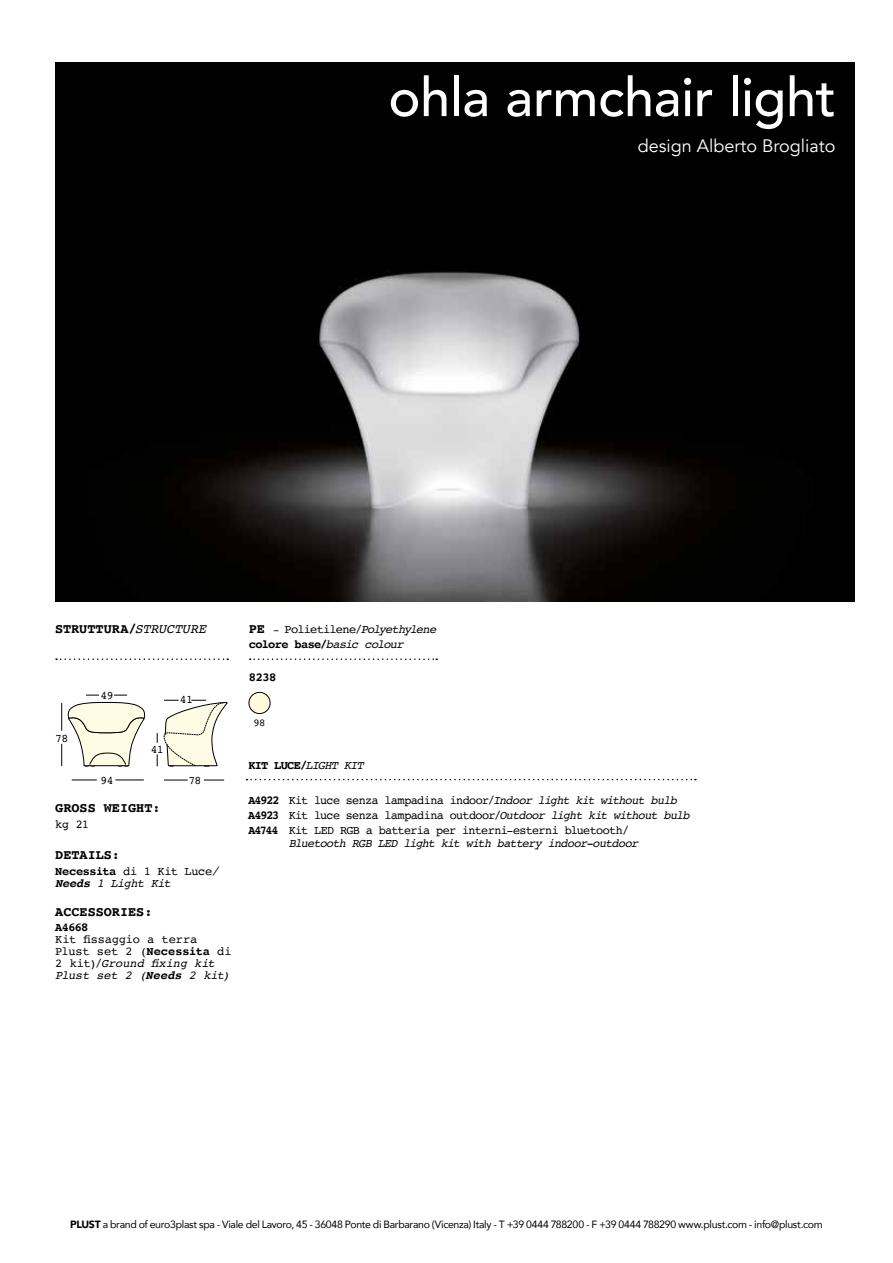
<style>
.page{position:relative;width:893px;height:1263px;background:#fff}
.page>*{position:absolute;margin:0;border:0;box-sizing:border-box;transform-origin:0 0}
.t1{font:500 54px "Avenir";letter-spacing:-.005em;color:#fff}
.t2{font:18px "Avenir";color:#fff}
.t3{font:700 13.5px "Courier";color:#000}
.t4{font:12px/15px "Courier";letter-spacing:-.05em;color:#000}
.t5{font:12px/12px "Courier";letter-spacing:-.01em;color:#000}
.t6{font:italic 12px "Courier";letter-spacing:-.06em;color:#000}
.t7{font:700 12px "Courier";letter-spacing:-.06em;color:#000}
.t8{font:12px/12px "Courier";letter-spacing:-.025em;color:#000}
.t9{font:11.4px "Courier";letter-spacing:-.065em;color:#000}
.t10{font:10.5px "Avenir";letter-spacing:-.03em;color:#000}
.t11{font:10.5px "Courier";color:#000}
.s1{font-weight:400;font-style:italic}
.s2{font-weight:700}
.s3{font-style:italic}
.s4{font-weight:700;font-style:italic}
.s5{font-weight:700;font-size:13.5px}
.s6{font-size:10.5px}
.s7{font-weight:900}
</style>
<div class="page">
<img style="left:55px;top:63px;width:800px;height:538px">
<svg style="left:247px;top:779px;width:449px;height:1px"></svg>
<svg style="left:56px;top:658px;width:172px;height:2px"></svg>
<svg style="left:115px;top:779px;width:29px;height:1px"></svg>
<svg style="left:204px;top:780px;width:20px;height:1px"></svg>
<svg style="left:72px;top:779px;width:25px;height:1px"></svg>
<svg style="left:164px;top:780px;width:24px;height:1px"></svg>
<svg style="left:157px;top:700px;width:70px;height:67px"></svg>
<svg style="left:61px;top:695px;width:84px;height:72px"></svg>
<svg style="left:250px;top:658px;width:187px;height:2px"></svg>
<div style="left:249px;top:692px;width:21px;height:21px;background:#fffbdc;border-radius:50%"></div>
<div style="left:249px;top:692px;width:21px;height:22px;border:1px solid #000;border-radius:50%"></div>
<h1 class="t1" style="left:388px;top:51px;width:449px">ohla armchair light</h1>
<h2 class="t2" style="left:638px;top:135px;width:199px">design Alberto Brogliato</h2>
<p class="t3" style="left:55px;top:618px;width:152px">STRUTTURA/<span class="s1">STRUCTURE</span></p>
<p class="t9" style="left:55px;top:729px;width:14px">78</p>
<p class="t9" style="left:101px;top:686px;width:15px">49</p>
<p class="t9" style="left:151px;top:740px;width:14px">41</p>
<p class="t9" style="left:180px;top:691px;width:14px">41</p>
<p class="t9" style="left:100px;top:772px;width:15px">94</p>
<p class="t9" style="left:188px;top:772px;width:14px">78</p>
<p class="t3" style="left:55px;top:797px;width:107px">GROSS WEIGHT:</p>
<p class="t4" style="left:55px;top:817px;width:35px">kg 21</p>
<p class="t3" style="left:55px;top:844px;width:66px">DETAILS:</p>
<p class="t8" style="left:55px;top:865px;width:165px"><span class="s2">Necessita</span> di 1 Kit Luce<span class="s3">/<br></span><span class="s4">Needs</span> <span class="s3">1 Light Kit</span></p>
<p class="t3" style="left:55px;top:901px;width:99px">ACCESSORIES:</p>
<p class="t7" style="left:55px;top:917px;width:35px">A4668</p>
<p class="t5" style="left:55px;top:933px;width:178px">Kit fissaggio a terra<br>Plust set 2 (<span class="s2">Necessita</span> di<br>2 kit)/<span class="s3">Ground fixing kit<br>Plust set 2 (</span><span class="s4">Needs</span> <span class="s3">2 kit)</span></p>
<p class="t4" style="left:249px;top:621px;width:189px"><span class="s5">PE</span> <span class="s6">-</span> Polietilene/<span class="s3">Polyethylene</span></p>
<p class="t7" style="left:249px;top:667px;width:29px">8238</p>
<p class="t11" style="left:253px;top:714px;width:14px">98</p>
<p class="t7" style="left:249px;top:635px;width:156px">colore base/<span class="s1">basic colour</span></p>
<p class="t7" style="left:248px;top:755px;width:117px">KIT LUCE/<span class="s1">LIGHT KIT</span></p>
<p class="t4" style="left:248px;top:792px;width:443px"><span class="s2">A4922</span> Kit luce senza lampadina indoor/<span class="s3">Indoor light kit without bulb<br></span><span class="s2">A4923</span> Kit luce senza lampadina outdoor/<span class="s3">Outdoor light kit without bulb<br></span><span class="s2">A4744</span> Kit LED RGB a batteria per interni-esterni bluetooth/</p>
<p class="t6" style="left:289px;top:834px;width:351px">Bluetooth RGB LED light kit with battery indoor-outdoor</p>
<p class="t10" style="left:70px;top:1216px;width:754px"><span class="s7">PLUST</span> a brand of euro3plast spa - Viale del Lavoro, 45 - 36048 Ponte di Barbarano (Vicenza) Italy - T +39 0444 788200 - F +39 0444 788290 www.plust.com - info@plust.com</p>
</div>
